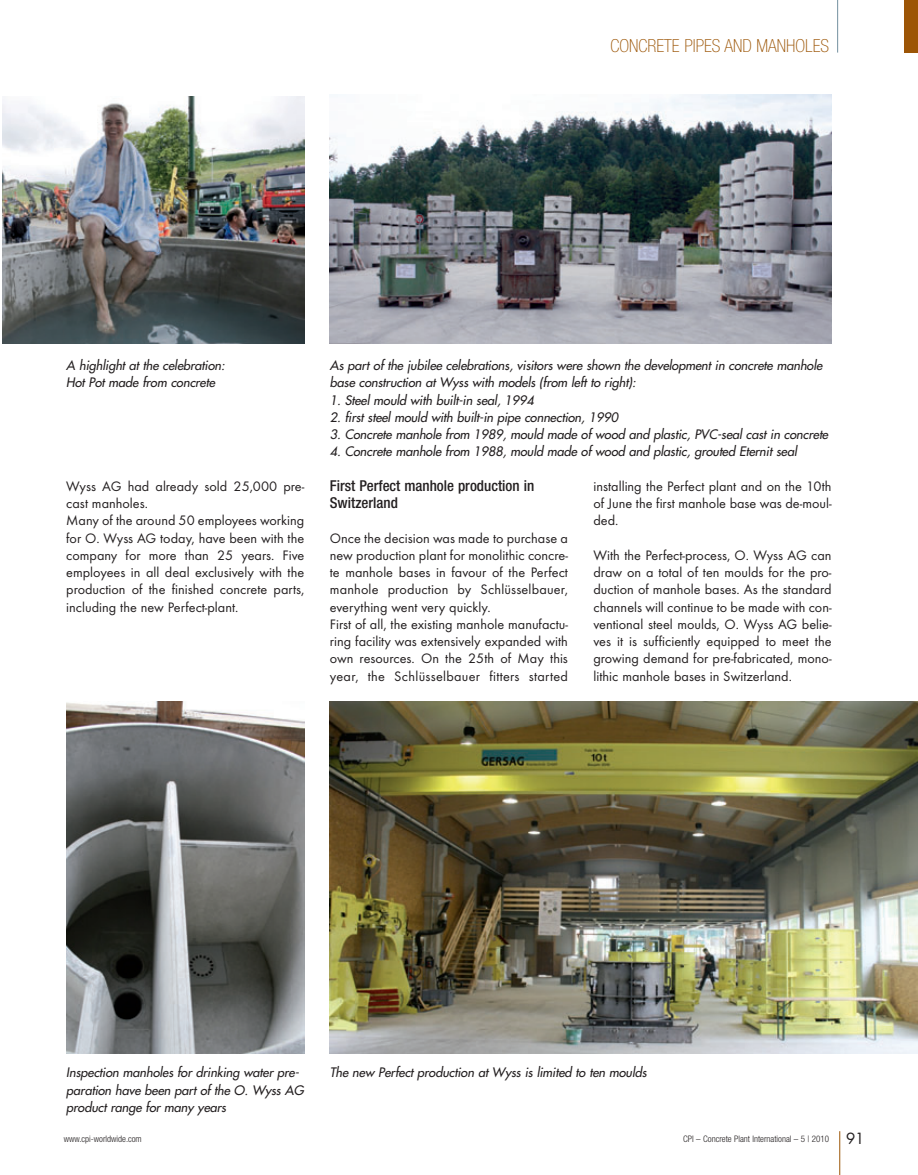
<style>
.page{position:relative;width:918px;height:1175px;background:#fff}
.page>*{position:absolute;margin:0;border:0;box-sizing:border-box;transform-origin:0 0}
.t1{font:100 condensed 18px "Helvetica Neue";color:#9c5506}
.t2{font:500 condensed 15px/17.2px "Helvetica Neue";color:#231f20}
.t3{font:14.25px/17.2px "Futura T";color:#231f20}
.t4{font:italic 12.75px/17.2px "Futura";letter-spacing:-.005em;color:#231f20}
.t5{font:300 condensed 9px "Helvetica Neue";color:#231f20}
.s1{font-family:"Futura";font-weight:400;font-stretch:normal;font-size:15px}
</style>
<div class="page">
<hr style="left:839px;top:1131px;width:1px;height:44px;background:#9c5506">
<hr style="left:837px;top:0;width:1px;height:53px;background:#73909f">
<div style="left:904px;top:0;width:14px;height:53px;background:#9c5506"></div>
<img style="left:2px;top:96px;width:302px;height:248px">
<img style="left:330px;top:95px;width:502px;height:249px">
<img style="left:66px;top:702px;width:238px;height:352px">
<img style="left:330px;top:702px;width:588px;height:352px">
<p class="t1" style="left:611px;top:39px;width:220px">CONCRETE PIPES AND MANHOLES</p>
<p class="t4" style="left:66px;top:358px;width:162px">A highlight at the celebration:<br>Hot Pot made from concrete</p>
<p class="t4" style="left:330px;top:358px;width:496px">As part of the jubilee celebrations, visitors were shown the development in concrete manhole base construction at Wyss with models (from left to right):</p>
<p class="t4" style="left:330px;top:392px;width:208px">1. Steel mould with built-in seal, 1994</p>
<p class="t4" style="left:330px;top:409px;width:292px">2. first steel mould with built-in pipe connection, 1990</p>
<p class="t4" style="left:330px;top:427px;width:502px">3. Concrete manhole from 1989, mould made of wood and plastic, PVC-seal cast in concrete</p>
<p class="t4" style="left:330px;top:444px;width:471px">4. Concrete manhole from 1988, mould made of wood and plastic, grouted Eternit seal</p>
<p class="t3" style="left:66px;top:479px;width:240px">Wyss AG had already sold 25,000 pre&shy;cast manholes.<br>Many of the around 50 employees working for O. Wyss AG today, have been with the company for more than 25 years. Five employees in all deal exclusively with the production of the finished concrete parts, including the new Perfect-plant.</p>
<p class="t2" style="left:330px;top:478px;width:206px">First Perfect manhole production in<br>Switzerland</p>
<p class="t3" style="left:330px;top:530px;width:240px">Once the decision was made to purchase a new production plant for monolithic concre&shy;te manhole bases in favour of the Perfect manhole production by Schlüsselbauer, everything went very quickly.<br>First of all, the existing manhole manufactu&shy;ring facility was extensively expanded with own resources. On the 25th of May this year, the Schlüsselbauer fitters started</p>
<p class="t3" style="left:593px;top:479px;width:240px;text-align:justify">installing the Perfect plant and on the 10th of June the first manhole base was de-moul&shy;ded.</p>
<p class="t3" style="left:593px;top:548px;width:240px;text-align:justify">With the Perfect-process, O. Wyss AG can draw on a total of ten moulds for the pro&shy;duction of manhole bases. As the standard channels will continue to be made with con&shy;ventional steel moulds, O. Wyss AG belie&shy;ves it is sufficiently equipped to meet the growing demand for pre-fabricated, mono&shy;lithic manhole bases in Switzerland.</p>
<p class="t4" style="left:66px;top:1065px;width:241px">Inspection manholes for drinking water pre&shy;paration have been part of the O. Wyss AG product range for many years</p>
<p class="t4" style="left:330px;top:1065px;width:321px">The new Perfect production at Wyss is limited to ten moulds</p>
<p class="t5" style="left:64px;top:1135px;width:80px">www.cpi-worldwide.com</p>
<p class="t5" style="left:683px;top:1135px;width:183px">CPI – Concrete Plant International – 5 | 2010 <span class="s1">91</span></p>
</div>
